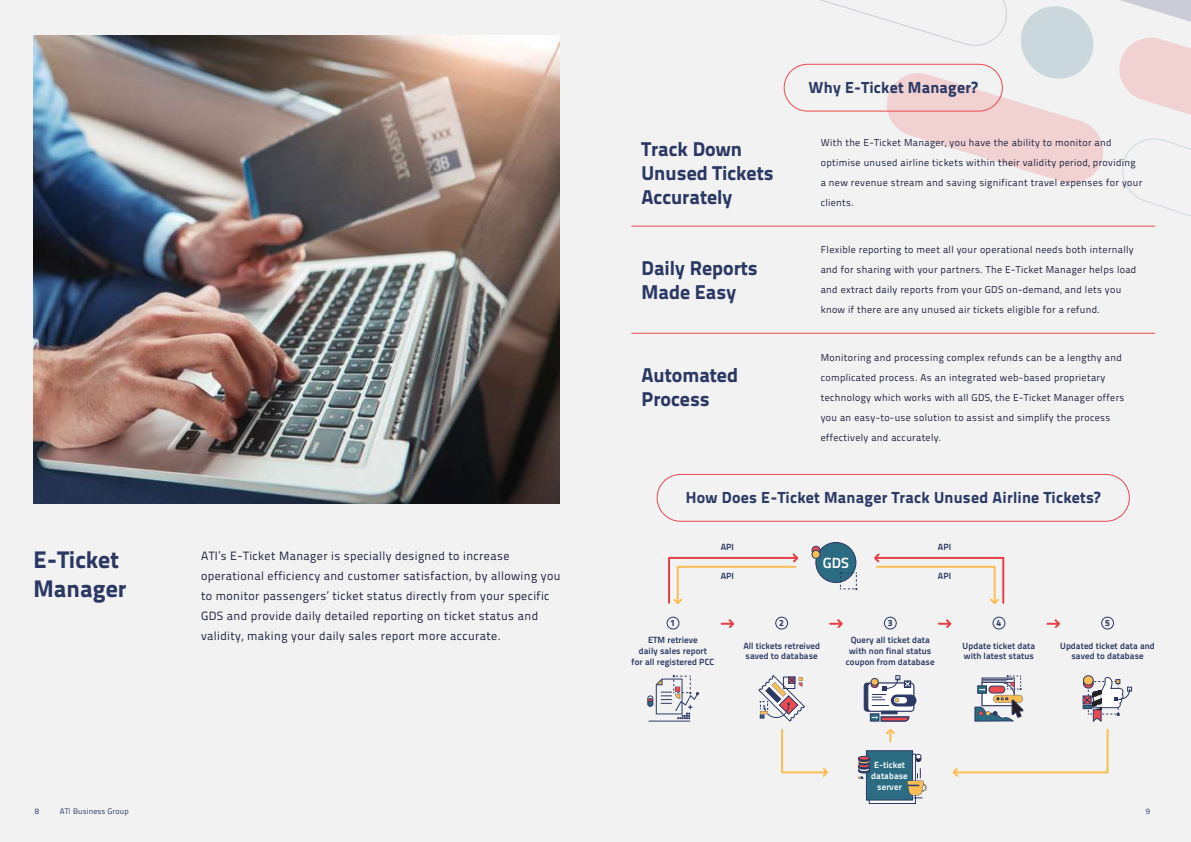
<style>
.page{position:relative;width:1191px;height:842px;background:#fff}
.page>*{position:absolute;margin:0;border:0;box-sizing:border-box;transform-origin:0 0}
.t1{font:800 24px/28.8px "Titillium Text 22 L";color:#2b3863}
.t2{font:800 20px/24px "Titillium Text 22 L";color:#2b3863}
.t3{font:800 16px "Titillium Text 22 L";letter-spacing:.015em;color:#2c3a65}
.t4{font:700 14.7px "Titillium Text 22 L";color:#fff}
.t5{font:12px/20px "Titillium Text 22 L";letter-spacing:.035em;color:#1a213d}
.t6{font:10px/20px "Titillium Text 22 L";letter-spacing:.035em;color:#1a213d}
.t7{font:700 9px/10.8px "Titillium Text 22 L";letter-spacing:.01em;color:#2b3863;text-align:center}
.t8{font:700 9px/10.8px "Titillium Text 22 L";letter-spacing:.01em;color:#fff;text-align:center}
.t9{font:800 9px "Titillium Text 22 L";color:#2b3863}
.t10{font:8px "Titillium Text 22 L";letter-spacing:.015em;color:#2c3a65}
</style>
<div class="page">
<div style="left:0;top:0;width:595px;height:842px;background:#f2f2f2"></div>
<img style="left:34px;top:35px;width:525px;height:468px">
<div style="left:595px;top:0;width:596px;height:842px;background:#f2f2f2"></div>
<svg style="left:786px;top:0;width:405px;height:227px"></svg>
<hr style="left:631px;top:226px;width:524px;height:1px;background:#ed4b50">
<hr style="left:631px;top:333px;width:524px;height:1px;background:#ed4b50">
<div style="left:783px;top:64px;width:219px;height:48px;border:1px solid #ec4950;border-radius:23px"></div>
<div style="left:656px;top:474px;width:473px;height:48px;border:1px solid #ec4950;border-radius:23px"></div>
<hr style="left:648px;top:721px;width:42px;height:1px;background:#2c3964">
<svg style="left:647px;top:675px;width:51px;height:44px"></svg>
<div style="left:666px;top:617px;width:13px;height:12px;border:1px solid #2b3863;border-radius:50%"></div>
<div style="left:775px;top:617px;width:13px;height:12px;border:1px solid #2b3863;border-radius:50%"></div>
<div style="left:884px;top:617px;width:12px;height:12px;border:1px solid #2b3863;border-radius:50%"></div>
<div style="left:992px;top:617px;width:13px;height:12px;border:1px solid #2b3863;border-radius:50%"></div>
<div style="left:1101px;top:617px;width:13px;height:12px;border:1px solid #2b3863;border-radius:50%"></div>
<svg style="left:758px;top:675px;width:47px;height:47px"></svg>
<div style="left:864px;top:683px;width:49px;height:28px;background:#2c3964;border-radius:3px"></div>
<div style="left:864px;top:683px;width:50px;height:28px;border:1px solid #2c3964;border-radius:3px"></div>
<div style="left:868px;top:683px;width:45px;height:28px;background:#fff;border-radius:3px"></div>
<div style="left:867px;top:683px;width:47px;height:28px;border:1px solid #2c3964;border-radius:3px"></div>
<hr style="left:881px;top:711px;width:16px;height:3px;background:#2c3964">
<div style="left:891px;top:694px;width:25px;height:12px;background:#2c3964;border-radius:6px"></div>
<div style="left:870px;top:713px;width:9px;height:8px;background:#2b6c83;border:1px solid #2c3964"></div>
<svg style="left:870px;top:675px;width:41px;height:31px"></svg>
<svg style="left:1082px;top:675px;width:50px;height:47px"></svg>
<svg style="left:974px;top:675px;width:49px;height:47px"></svg>
<svg style="left:721px;top:619px;width:13px;height:9px"></svg>
<svg style="left:830px;top:619px;width:13px;height:9px"></svg>
<svg style="left:871px;top:716px;width:38px;height:25px"></svg>
<svg style="left:938px;top:619px;width:14px;height:9px"></svg>
<svg style="left:1047px;top:619px;width:13px;height:9px"></svg>
<svg style="left:952px;top:728px;width:157px;height:49px"></svg>
<svg style="left:781px;top:729px;width:47px;height:48px"></svg>
<div style="left:869px;top:754px;width:46px;height:50px;background:linear-gradient(to right,#818aa3,#818aa3);border:1px solid #2c3964"></div>
<div style="left:866px;top:750px;width:47px;height:50px;background:#2b6c83;border:1px solid #2c3964"></div>
<div style="left:858px;top:756px;width:12px;height:4px;border:1px solid #2c3964;border-radius:50%"></div>
<svg style="left:915px;top:754px;width:6px;height:8px"></svg>
<svg style="left:907px;top:768px;width:19px;height:31px"></svg>
<svg style="left:858px;top:757px;width:12px;height:22px"></svg>
<div style="left:816px;top:542px;width:40px;height:40px;background:#2b6c83;border-radius:50%"></div>
<div style="left:815px;top:542px;width:41px;height:41px;border:1px solid #2b3863;border-radius:50%"></div>
<div style="left:811px;top:546px;width:9px;height:9px;border:1px solid #2c3964;border-radius:50%"></div>
<div style="left:812px;top:550px;width:8px;height:8px;background:#fabe54;border-radius:50%"></div>
<div style="left:811px;top:550px;width:9px;height:9px;border:1px solid #2c3964;border-radius:50%"></div>
<svg style="left:839px;top:572px;width:18px;height:18px"></svg>
<svg style="left:874px;top:553px;width:131px;height:51px"></svg>
<svg style="left:668px;top:553px;width:131px;height:51px"></svg>
<h1 class="t1" style="left:34px;top:544px;width:94px">E-Ticket<br>Manager</h1>
<p class="t5" style="left:201px;top:545px;width:361px">ATI’s E-Ticket Manager is specially designed to increase operational efficiency and customer satisfaction, by allowing you to monitor passengers’ ticket status directly from your specific GDS and provide daily detailed reporting on ticket status and validity, making your daily sales report more accurate.</p>
<p class="t10" style="left:35px;top:805px;width:6px">8</p>
<p class="t10" style="left:60px;top:805px;width:70px">ATI Business Group</p>
<h3 class="t3" style="left:808px;top:74px;width:171px">Why E-Ticket Manager?</h3>
<h2 class="t2" style="left:641px;top:135px;width:134px">Track Down<br>Unused Tickets<br>Accurately</h2>
<p class="t6" style="left:820px;top:132px;width:323px">With the E-Ticket Manager, you have the ability to monitor and optimise unused airline tickets within their validity period, providing a new revenue stream and saving significant travel expenses for your clients.</p>
<h2 class="t2" style="left:641px;top:254px;width:118px">Daily Reports<br>Made Easy</h2>
<h2 class="t2" style="left:641px;top:362px;width:98px">Automated<br>Process</h2>
<p class="t6" style="left:820px;top:239px;width:317px">Flexible reporting to meet all your operational needs both internally and for sharing with your partners. The E-Ticket Manager helps load and extract daily reports from your GDS on-demand, and lets you know if there are any unused air tickets eligible for a refund.</p>
<p class="t6" style="left:820px;top:347px;width:305px">Monitoring and processing complex refunds can be a lengthy and complicated process. As an integrated web-based proprietary technology which works with all GDS, the E-Ticket Manager offers you an easy-to-use solution to assist and simplify the process effectively and accurately.</p>
<h3 class="t3" style="left:686px;top:485px;width:416px">How Does E-Ticket Manager Track Unused Airline Tickets?</h3>
<p class="t7" style="left:720px;top:541px;width:15px">API</p>
<p class="t7" style="left:720px;top:570px;width:15px">API</p>
<h3 class="t4" style="left:822px;top:551px;width:28px">GDS</h3>
<p class="t7" style="left:938px;top:541px;width:15px">API</p>
<p class="t7" style="left:938px;top:570px;width:15px">API</p>
<p class="t9" style="left:670px;top:616px;width:6px">1</p>
<p class="t9" style="left:779px;top:616px;width:6px">2</p>
<p class="t9" style="left:888px;top:616px;width:6px">3</p>
<p class="t9" style="left:996px;top:616px;width:6px">4</p>
<p class="t9" style="left:1105px;top:616px;width:6px">5</p>
<p class="t7" style="left:631px;top:634px;width:84px">ETM retrieve<br>daily sales report<br>for all registered PCC</p>
<p class="t7" style="left:743px;top:640px;width:78px;text-align:left">All tickets retreived saved to database</p>
<p class="t7" style="left:846px;top:634px;width:90px">Query all ticket data with non final status coupon from database</p>
<p class="t7" style="left:962px;top:640px;width:74px;text-align:left">Update ticket data with latest status</p>
<p class="t7" style="left:1060px;top:640px;width:96px">Updated ticket data and saved to database</p>
<p class="t8" style="left:871px;top:759px;width:38px">E-ticket database server</p>
<p class="t10" style="left:1145px;top:805px;width:6px">9</p>
</div>
